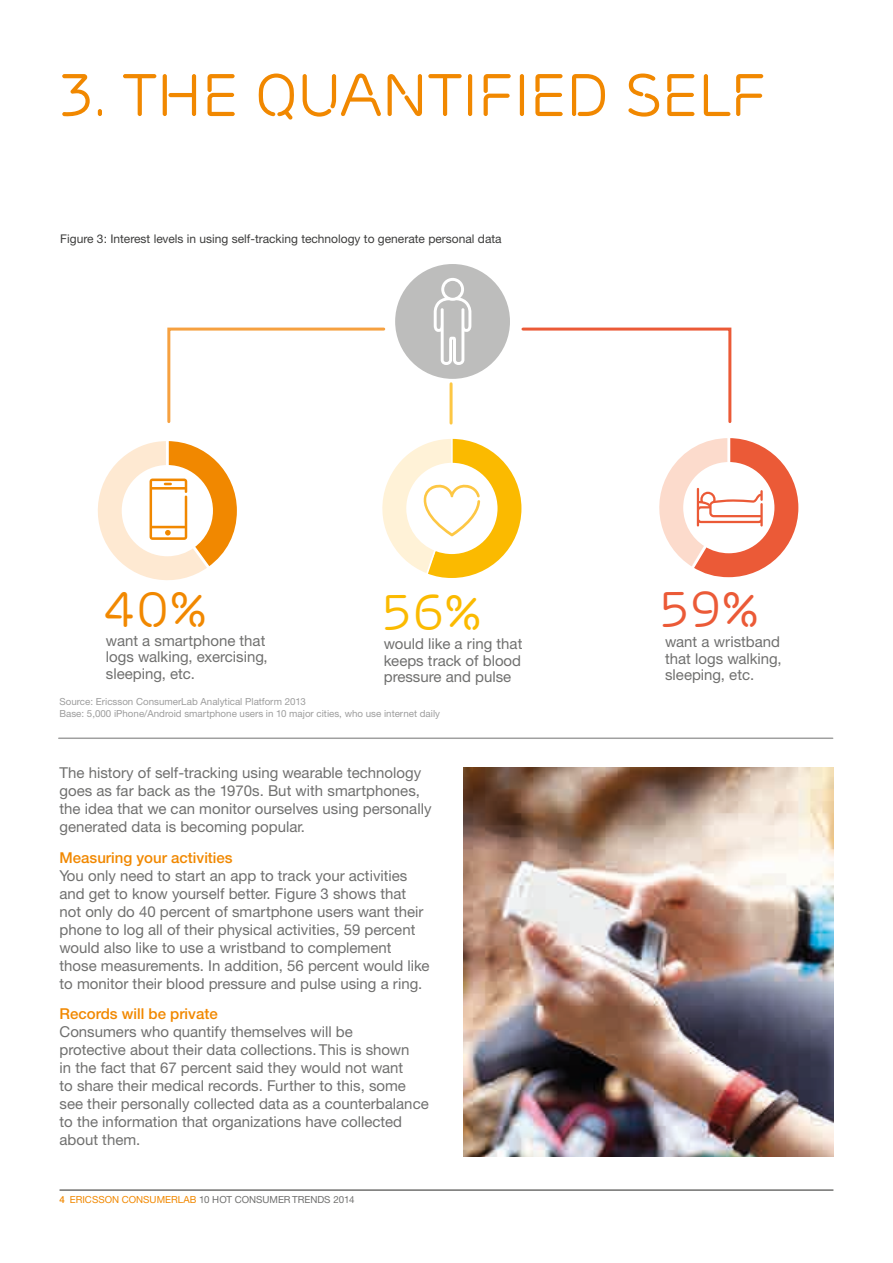
<style>
.page{position:relative;width:893px;height:1263px;background:#fff}
.page>*{position:absolute;margin:0;border:0;box-sizing:border-box;transform-origin:0 0}
.t1{font:60px "Ericsson Capital";letter-spacing:-.02em;color:#f18800}
.t2{font:49.8px "Ericsson Capital TT";color:#f18800}
.t3{font:49.8px "Ericsson Capital TT";color:#fbba00}
.t4{font:49.8px "Ericsson Capital TT";color:#eb5a37}
.t5{font:15px/18px "Ericsson Sans";color:#70706f}
.t6{font:500 15px "Ericsson Sans";color:#f18800}
.t7{font:12px "Ericsson Sans";color:#3d3d3c}
.t8{font:9.75px/11.7px "Ericsson Sans";color:#9d9d9d}
.t9{font:9.75px "Ericsson Sans";color:#70706f}
.s1{font-weight:500;color:#f18800}
.s2{color:#f18800}
</style>
<div class="page">
<hr style="left:60px;top:1189px;width:773px;height:2px;background:#70706f">
<img style="left:463px;top:767px;width:370px;height:390px">
<hr style="left:59px;top:737px;width:774px;height:2px;background:#a0a09f">
<hr style="left:450px;top:384px;width:3px;height:39px;background:#fdc744">
<svg style="left:521px;top:327px;width:211px;height:96px"></svg>
<svg style="left:167px;top:327px;width:219px;height:96px"></svg>
<div style="left:395px;top:264px;width:115px;height:115px;background:#bdbdbc;border-radius:50%"></div>
<svg style="left:659px;top:438px;width:139px;height:139px"></svg>
<svg style="left:382px;top:439px;width:139px;height:139px"></svg>
<svg style="left:434px;top:278px;width:37px;height:87px"></svg>
<svg style="left:98px;top:441px;width:139px;height:139px"></svg>
<h1 class="t1" style="left:60px;top:60px;width:708px">3. THE QUANTIFIED SELF</h1>
<p class="t7" style="left:60px;top:232px;width:443px">Figure 3: Interest levels in using self-tracking technology to generate personal data</p>
<h2 class="t2" style="left:103px;top:580px;width:105px">40%</h2>
<p class="t5" style="left:106px;top:631px;width:161px">want a smartphone that</p>
<p class="t5" style="left:106px;top:649px;width:163px;line-height:16.5px">logs walking, exercising, sleeping, etc.</p>
<h2 class="t3" style="left:382px;top:583px;width:101px">56%</h2>
<p class="t5" style="left:384px;top:635px;width:140px;line-height:16.5px;text-align:justify">would like a ring that keeps track of blood pressure and pulse</p>
<p class="t8" style="left:60px;top:696px;width:382px">Source: Ericsson ConsumerLab Analytical Platform 2013<br>Base: 5,000 iPhone/Android smartphone users in 10 major cities, who use internet daily</p>
<p class="t5" style="left:60px;top:764px;width:373px">The history of self-tracking using wearable technology goes as far back as the 1970s. But with smartphones, the idea that we can monitor ourselves using personally generated data is becoming popular.</p>
<p class="t6" style="left:60px;top:849px;width:175px">Measuring your activities</p>
<p class="t5" style="left:60px;top:866px;width:372px">You only need to start an app to track your activities and get to know yourself better. Figure 3 shows that not only do 40 percent of smartphone users want their phone to log all of their physical activities, 59 percent would also like to use a wristband to complement those measurements. In addition, 56 percent would like to monitor their blood pressure and pulse using a ring.</p>
<p class="t6" style="left:60px;top:1005px;width:160px">Records will be private</p>
<p class="t5" style="left:60px;top:1023px;width:371px">Consumers who quantify themselves will be<br>protective about their data collections. This is shown<br>in the fact that 67 percent said they would not want<br>to share their medical records. Further to this, some see their personally collected data as a counterbalance to the information that organizations have collected about them.</p>
<p class="t9" style="left:60px;top:1194px;width:296px"><span class="s1">4</span> <span class="s2">ERICSSON CONSUMERLAB</span> 10 HOT CONSUMER TRENDS 2014</p>
<h2 class="t4" style="left:659px;top:580px;width:101px">59%</h2>
<p class="t5" style="left:665px;top:634px;width:118px;line-height:16.5px;text-align:justify">want a wristband that logs walking, sleeping, etc.</p>
</div>
